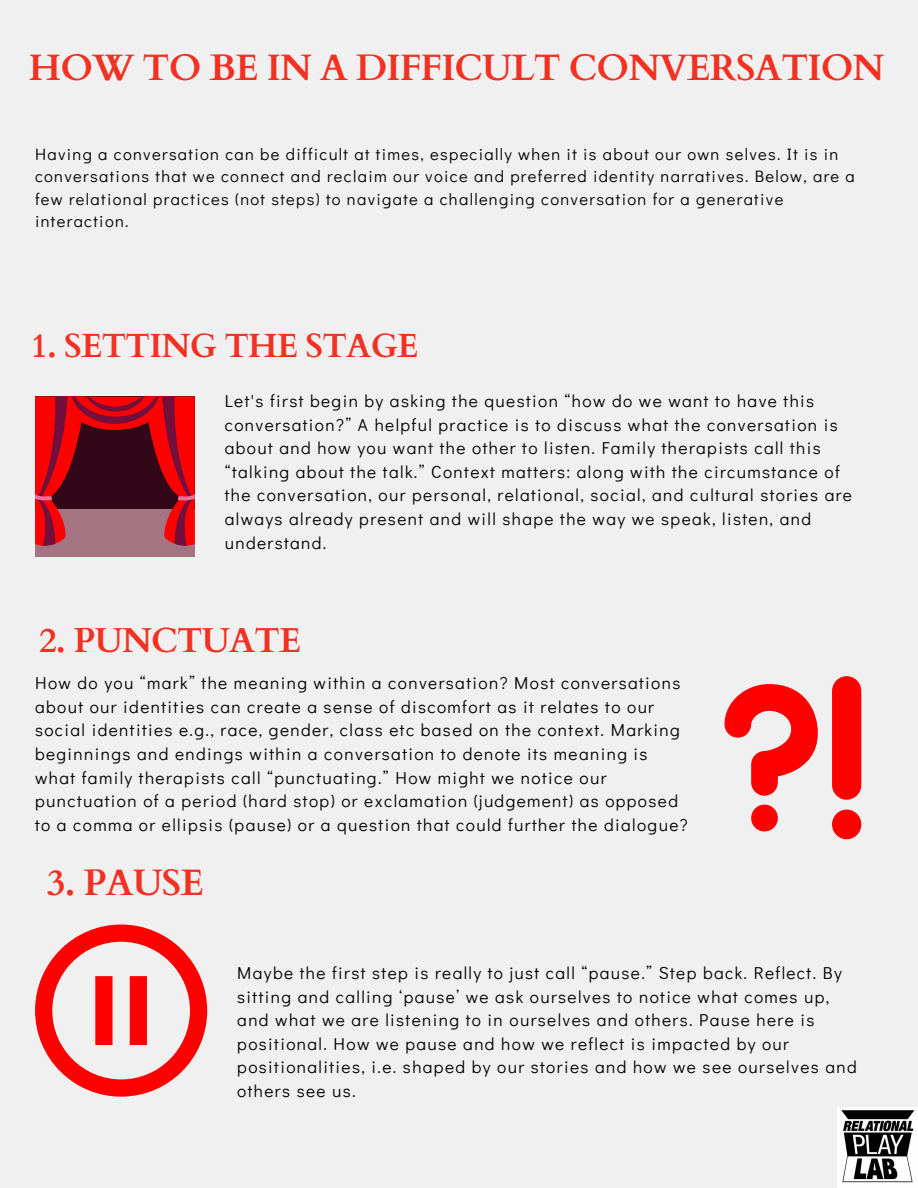
<style>
.page{position:relative;width:918px;height:1188px;background:#f1f0f0}
.page>*{position:absolute;margin:0;border:0;box-sizing:border-box;transform-origin:0 0}
.t1{font:700 36.75px "Cardo";letter-spacing:-.025em;color:#f13223}
.t2{font:700 34.65px "Cardo";letter-spacing:-.025em;color:#f13223}
.t3{font:700 33.6px "Cardo";letter-spacing:-.025em;color:#f13223}
.t4{font:17.25px/23.7px "Didact Gothic";letter-spacing:.08em;color:#000}
.t5{font:16.5px/22.5px "Didact Gothic";letter-spacing:.08em;color:#000}
</style>
<div class="page">
<div style="left:35px;top:509px;width:160px;height:48px;background:#a57483"></div>
<svg style="left:35px;top:396px;width:160px;height:150px"></svg>
<svg style="left:724px;top:684px;width:94px;height:112px"></svg>
<svg style="left:751px;top:805px;width:27px;height:26px"></svg>
<svg style="left:832px;top:810px;width:29px;height:29px"></svg>
<div style="left:832px;top:676px;width:29px;height:124px;background:#fe0000;border-radius:15px"></div>
<svg style="left:35px;top:925px;width:172px;height:172px"></svg>
<img style="left:838px;top:1108px;width:80px;height:80px">
<h1 class="t1" style="left:29px;top:43px;width:857px">HOW TO BE IN A DIFFICULT CONVERSATION</h1>
<p class="t5" style="left:35px;top:142px;width:821px">Having a conversation can be difficult at times, especially when it is about our own selves. It is in conversations that we connect and reclaim our voice and preferred identity narratives. Below, are a few relational practices (not steps) to navigate a challenging conversation for a generative interaction.</p>
<h3 class="t3" style="left:31px;top:324px;width:389px">1. SETTING THE STAGE</h3>
<p class="t4" style="left:225px;top:388px;width:629px">Let's first begin by asking the question “how do we want to have this conversation?” A helpful practice is to discuss what the conversation is about and how you want the other to listen. Family therapists call this “talking about the talk.” Context matters: along with the circumstance of the conversation, our personal, relational, social, and cultural stories are always already present and will shape the way we speak, listen, and understand.</p>
<h2 class="t2" style="left:39px;top:618px;width:264px">2. PUNCTUATE</h2>
<p class="t4" style="left:35px;top:671px;width:654px">How do you “mark” the meaning within a conversation? Most conversations about our identities can create a sense of discomfort as it relates to our social identities e.g., race, gender, class etc based on the context. Marking beginnings and endings within a conversation to denote its meaning is what family therapists call “punctuating.” How might we notice our punctuation of a period (hard stop) or exclamation (judgement) as opposed to a comma or ellipsis (pause) or a question that could further the dialogue?</p>
<h1 class="t1" style="left:47px;top:859px;width:159px">3. PAUSE</h1>
<p class="t4" style="left:237px;top:960px;width:621px">Maybe the first step is really to just call “pause.” Step back. Reflect. By sitting and calling ‘pause’ we ask ourselves to notice what comes up, and what we are listening to in ourselves and others. Pause here is positional. How we pause and how we reflect is impacted by our positionalities, i.e. shaped by our stories and how we see ourselves and others see us.</p>
</div>
